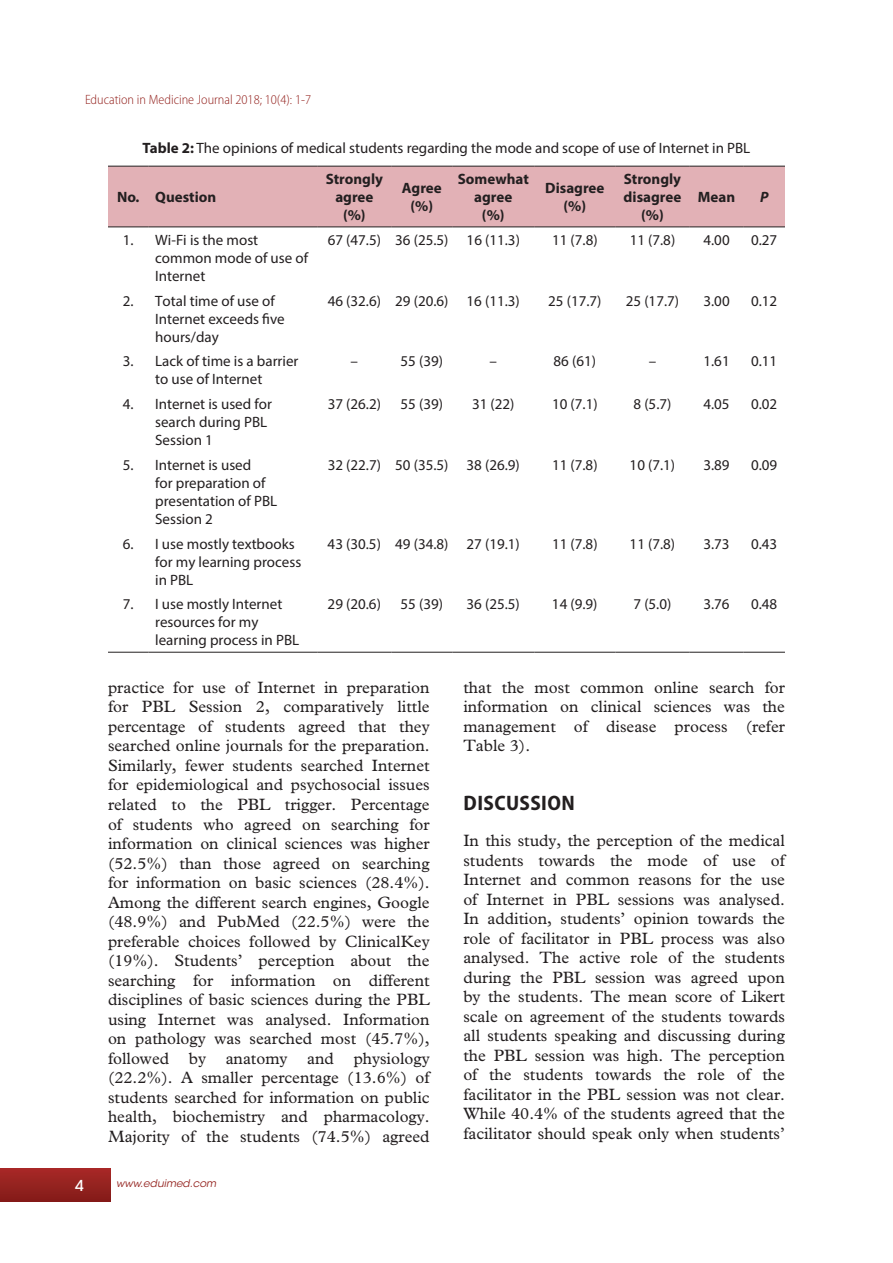
<style>
.page{position:relative;width:893px;height:1263px;background:#fff}
.page>*{position:absolute;margin:0;border:0;box-sizing:border-box;transform-origin:0 0}
.t1{font:700 semi-condensed 21px "Myriad Pro";letter-spacing:.02em;color:#231f20}
.t2{font:16.5px/19.5px "Plantin Std";color:#231f20;text-align:justify}
.t3{font:15px/18px "Myriad Pro";color:#231f20}
.t4{font:700 15px/18px "Myriad Pro";color:#231f20;text-align:center}
.t5{font:500 15px "ITC Avant Garde Std";color:#fff}
.t6{font:italic 700 15px "Myriad Pro";color:#231f20}
.t7{font:300 semi-condensed 13.5px "Myriad Pro";color:#94231f}
.t8{font:italic 10.5px "ITC Avant Garde Std";color:#94231f}
.s1{font-weight:700}
</style>
<div class="page">
<div style="left:0;top:1168px;width:111px;height:34px;background:linear-gradient(to bottom,#a82927,#841b18)"></div>
<div style="left:108px;top:167px;width:677px;height:60px;background:#e2b1b6"></div>
<hr style="left:108px;top:166px;width:40px;height:1px;background:#231f20">
<hr style="left:148px;top:166px;width:169px;height:1px;background:#231f20">
<hr style="left:317px;top:166px;width:75px;height:1px;background:#231f20">
<hr style="left:392px;top:166px;width:60px;height:1px;background:#231f20">
<hr style="left:452px;top:166px;width:82px;height:1px;background:#231f20">
<hr style="left:534px;top:166px;width:81px;height:1px;background:#231f20">
<hr style="left:615px;top:166px;width:75px;height:1px;background:#231f20">
<hr style="left:690px;top:166px;width:54px;height:1px;background:#231f20">
<hr style="left:744px;top:166px;width:41px;height:1px;background:#231f20">
<hr style="left:108px;top:227px;width:40px;height:1px;background:#231f20">
<hr style="left:148px;top:227px;width:169px;height:1px;background:#231f20">
<hr style="left:317px;top:227px;width:75px;height:1px;background:#231f20">
<hr style="left:392px;top:227px;width:60px;height:1px;background:#231f20">
<hr style="left:452px;top:227px;width:82px;height:1px;background:#231f20">
<hr style="left:534px;top:227px;width:81px;height:1px;background:#231f20">
<hr style="left:615px;top:227px;width:75px;height:1px;background:#231f20">
<hr style="left:690px;top:227px;width:54px;height:1px;background:#231f20">
<hr style="left:744px;top:227px;width:41px;height:1px;background:#231f20">
<hr style="left:108px;top:652px;width:40px;height:1px;background:#231f20">
<hr style="left:148px;top:652px;width:169px;height:1px;background:#231f20">
<hr style="left:317px;top:652px;width:75px;height:1px;background:#231f20">
<hr style="left:392px;top:652px;width:60px;height:1px;background:#231f20">
<hr style="left:452px;top:652px;width:82px;height:1px;background:#231f20">
<hr style="left:534px;top:652px;width:81px;height:1px;background:#231f20">
<hr style="left:615px;top:652px;width:75px;height:1px;background:#231f20">
<hr style="left:690px;top:652px;width:54px;height:1px;background:#231f20">
<hr style="left:744px;top:652px;width:41px;height:1px;background:#231f20">
<p class="t7" style="left:85px;top:91px;width:228px">Education in Medicine Journal 2018; 10(4): 1-7</p>
<p class="t3" style="left:143px;top:139px;width:609px"><span class="s1">Table 2:</span> The opinions of medical students regarding the mode and scope of use of Internet in PBL</p>
<p class="t4" style="left:117px;top:188px;width:101px">No. Question</p>
<p class="t4" style="left:326px;top:170px;width:59px">Strongly agree (%)</p>
<p class="t4" style="left:402px;top:179px;width:41px">Agree (%)</p>
<p class="t4" style="left:458px;top:170px;width:73px">Somewhat agree<br>(%)</p>
<p class="t4" style="left:545px;top:179px;width:61px">Disagree (%)</p>
<p class="t4" style="left:624px;top:170px;width:59px">Strongly disagree (%)</p>
<p class="t4" style="left:698px;top:188px;width:39px">Mean</p>
<p class="t6" style="left:760px;top:187px;width:10px">P</p>
<p class="t3" style="left:155px;top:231px;width:154px;text-indent:-32px">1. Wi-Fi is the most common mode of use of<br>Internet</p>
<p class="t3" style="left:328px;top:231px;width:194px">67 (47.5) 36 (25.5) 16 (11.3)</p>
<p class="t3" style="left:552px;top:231px;width:47px">11 (7.8)</p>
<p class="t3" style="left:630px;top:231px;width:47px">11 (7.8)</p>
<p class="t3" style="left:703px;top:231px;width:28px">4.00</p>
<p class="t3" style="left:751px;top:231px;width:28px">0.27</p>
<p class="t3" style="left:155px;top:291px;width:131px;text-indent:-32px">2. Total time of use of<br>Internet exceeds five hours/day</p>
<p class="t3" style="left:328px;top:291px;width:194px">46 (32.6) 29 (20.6) 16 (11.3)</p>
<p class="t3" style="left:548px;top:291px;width:55px">25 (17.7)</p>
<p class="t3" style="left:626px;top:291px;width:55px">25 (17.7)</p>
<p class="t3" style="left:703px;top:291px;width:28px">3.00</p>
<p class="t3" style="left:751px;top:291px;width:28px">0.12</p>
<p class="t3" style="left:123px;top:352px;width:177px;text-align:center">3. Lack of time is a barrier to use of Internet</p>
<p class="t3" style="left:351px;top:352px;width:9px">–</p>
<p class="t3" style="left:401px;top:352px;width:44px">55 (39)</p>
<p class="t3" style="left:489px;top:352px;width:9px">–</p>
<p class="t3" style="left:554px;top:352px;width:44px">86 (61)</p>
<p class="t3" style="left:649px;top:352px;width:9px">–</p>
<p class="t3" style="left:703px;top:352px;width:28px">1.61</p>
<p class="t3" style="left:751px;top:352px;width:28px">0.11</p>
<p class="t3" style="left:155px;top:395px;width:118px;text-indent:-32px">4. Internet is used for search during PBL<br>Session 1</p>
<p class="t3" style="left:328px;top:395px;width:55px">37 (26.2)</p>
<p class="t3" style="left:401px;top:395px;width:44px">55 (39)</p>
<p class="t3" style="left:472px;top:395px;width:44px">31 (22)</p>
<p class="t3" style="left:552px;top:395px;width:47px">10 (7.1)</p>
<p class="t3" style="left:633px;top:395px;width:39px">8 (5.7)</p>
<p class="t3" style="left:703px;top:395px;width:28px">4.05</p>
<p class="t3" style="left:751px;top:395px;width:28px">0.02</p>
<p class="t3" style="left:155px;top:456px;width:124px;text-indent:-32px">5. Internet is used<br>for preparation of presentation of PBL<br>Session 2</p>
<p class="t3" style="left:328px;top:456px;width:194px">32 (22.7) 50 (35.5) 38 (26.9)</p>
<p class="t3" style="left:552px;top:456px;width:47px">11 (7.8)</p>
<p class="t3" style="left:630px;top:456px;width:47px">10 (7.1)</p>
<p class="t3" style="left:703px;top:456px;width:28px">3.89</p>
<p class="t3" style="left:751px;top:456px;width:28px">0.09</p>
<p class="t3" style="left:155px;top:534px;width:148px;text-indent:-32px">6. I use mostly textbooks for my learning process in PBL</p>
<p class="t3" style="left:328px;top:534px;width:194px">43 (30.5) 49 (34.8) 27 (19.1)</p>
<p class="t3" style="left:552px;top:534px;width:47px">11 (7.8)</p>
<p class="t3" style="left:630px;top:534px;width:47px">11 (7.8)</p>
<p class="t3" style="left:703px;top:534px;width:28px">3.73</p>
<p class="t3" style="left:751px;top:534px;width:28px">0.43</p>
<p class="t3" style="left:155px;top:595px;width:146px;text-indent:-32px">7. I use mostly Internet resources for my learning process in PBL</p>
<p class="t3" style="left:328px;top:595px;width:55px">29 (20.6)</p>
<p class="t3" style="left:401px;top:595px;width:44px">55 (39)</p>
<p class="t3" style="left:467px;top:595px;width:55px">36 (25.5)</p>
<p class="t3" style="left:552px;top:595px;width:47px">14 (9.9)</p>
<p class="t3" style="left:633px;top:595px;width:39px">7 (5.0)</p>
<p class="t3" style="left:703px;top:595px;width:28px">3.76</p>
<p class="t3" style="left:751px;top:595px;width:28px">0.48</p>
<p class="t2" style="left:108px;top:678px;width:323px">practice for use of Internet in preparation for PBL Session 2, comparatively little percentage of students agreed that they searched online journals for the preparation.<br>Similarly, fewer students searched Internet for epidemiological and psychosocial issues related to the PBL trigger. Percentage of students who agreed on searching for information on clinical sciences was higher (52.5%) than those agreed on searching for information on basic sciences (28.4%).<br>Among the different search engines, Google (48.9%) and PubMed (22.5%) were the preferable choices followed by ClinicalKey (19%). Students’ perception about the searching for information on different disciplines of basic sciences during the PBL using Internet was analysed. Information on pathology was searched most (45.7%), followed by anatomy and physiology (22.2%). A smaller percentage (13.6%) of students searched for information on public health, biochemistry and pharmacology.<br>Majority of the students (74.5%) agreed</p>
<p class="t5" style="left:75px;top:1176px;width:10px">4</p>
<p class="t8" style="left:116px;top:1177px;width:102px">www.eduimed.com</p>
<p class="t2" style="left:463px;top:678px;width:323px">that the most common online search for information on clinical sciences was the management of disease process (refer Table 3).</p>
<p class="t1" style="left:464px;top:790px;width:113px">DISCUSSION</p>
<p class="t2" style="left:463px;top:831px;width:323px">In this study, the perception of the medical students towards the mode of use of Internet and common reasons for the use of Internet in PBL sessions was analysed.<br>In addition, students’ opinion towards the role of facilitator in PBL process was also analysed. The active role of the students during the PBL session was agreed upon by the students. The mean score of Likert scale on agreement of the students towards all students speaking and discussing during the PBL session was high. The perception of the students towards the role of the facilitator in the PBL session was not clear.<br>While 40.4% of the students agreed that the facilitator should speak only when students’</p>
</div>
